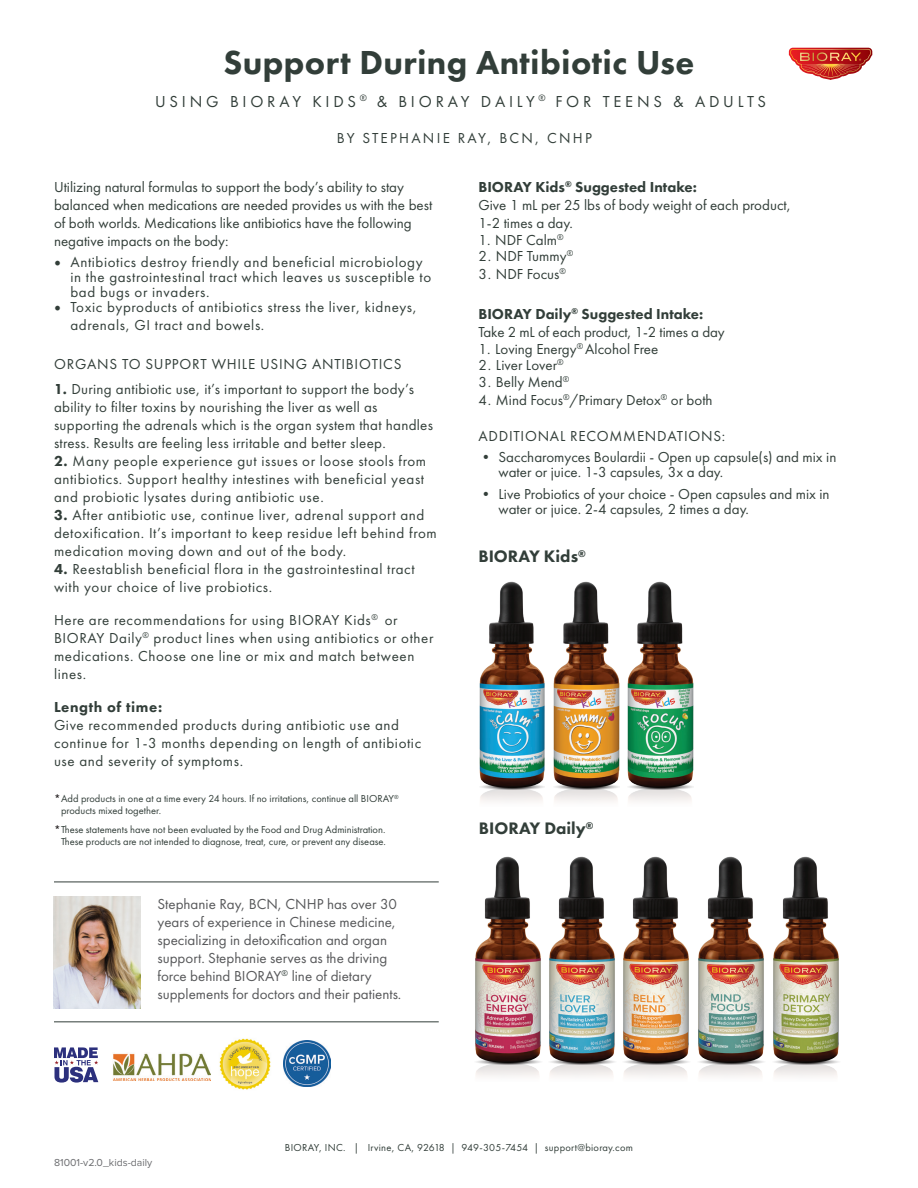
<style>
.page{position:relative;width:918px;height:1188px;background:#fff}
.page>*{position:absolute;margin:0;border:0;box-sizing:border-box;transform-origin:0 0}
.t1{font:800 34.5px "Futura New";letter-spacing:.01em;color:#323e39}
.t2{font:800 17.25px "Futura New";color:#323e39}
.t3{font:16.5px "Futura New";letter-spacing:.23em;color:#323e39}
.t4{font:15px/18px "Futura New";letter-spacing:.04em;color:#323e39}
.t5{font:15px/18px "Futura New";color:#323e39}
.t6{font:15px/18px "Futura New";letter-spacing:.02em;color:#323e39}
.t7{font:15px/18px "Futura New";color:#57585a}
.t8{font:800 15px "Futura New";color:#323e39}
.t9{font:15px "Futura New";letter-spacing:-.01em;color:#323e39}
.t10{font:15px "Futura New";letter-spacing:.15em;color:#323e39}
.t11{font:800 15px "Futura New";letter-spacing:.04em;color:#323e39}
.t12{font:500 12px "Futura New";color:#231f20}
.Heading_3_-_Centered{font:10.5px "Futura New";color:#323e39}
.Heading_3_-_Centered-2{font:10.5px "Futura New";letter-spacing:.025em;color:#323e39}
.t13{font:10.5px "Proxima Nova";color:#6c6d70}
.s1{font-family:"Minion Pro";font-size:18px}
.s2{font-weight:800}
</style>
<div class="page">
<img style="left:475px;top:856px;width:66px;height:220px">
<img style="left:549px;top:856px;width:66px;height:220px">
<img style="left:623px;top:856px;width:66px;height:220px">
<img style="left:698px;top:856px;width:66px;height:220px">
<img style="left:773px;top:856px;width:66px;height:220px">
<img style="left:479px;top:581px;width:66px;height:220px">
<img style="left:553px;top:581px;width:66px;height:220px">
<img style="left:627px;top:581px;width:66px;height:220px">
<svg style="left:789px;top:48px;width:83px;height:32px"></svg>
<img style="left:53px;top:897px;width:88px;height:112px">
<img style="left:284px;top:1041px;width:46px;height:46px">
<img style="left:113px;top:1053px;width:97px;height:28px">
<img style="left:219px;top:1038px;width:52px;height:52px">
<svg style="left:54px;top:1047px;width:44px;height:36px"></svg>
<hr style="left:54px;top:882px;width:385px;height:1px;background:#323e39">
<hr style="left:54px;top:1021px;width:385px;height:1px;background:#323e39">
<p class="t1" style="left:224px;top:41px;width:472px">Support During Antibiotic Use</p>
<p class="t3" style="left:155px;top:91px;width:612px">USING BIORAY KIDS <sup>®</sup> &amp; BIORAY DAILY <sup>®</sup> FOR TEENS &amp; ADULTS</p>
<p class="t10" style="left:337px;top:129px;width:256px">BY STEPHANIE RAY, BCN, CNHP</p>
<p class="t5" style="left:54px;top:178px;width:380px">Utilizing natural formulas to support the body’s ability to stay balanced when medications are needed provides us with the best of both worlds. Medications like antibiotics have the following negative impacts on the body:</p>
<p class="t4" style="left:70px;top:254px;width:362px;line-height:15px;text-indent:-16px"><span class="s1">•</span> Antibiotics destroy friendly and beneficial microbiology in the gastrointestinal tract which leaves us susceptible to bad bugs or invaders.</p>
<p class="t4" style="left:70px;top:298px;width:348px;text-indent:-16px"><span class="s1">•</span> Toxic byproducts of antibiotics stress the liver, kidneys, adrenals, GI tract and bowels.</p>
<p class="t4" style="left:54px;top:355px;width:349px">ORGANS TO SUPPORT WHILE USING ANTIBIOTICS</p>
<p class="t6" style="left:54px;top:380px;width:381px"><span class="s2">1.</span> During antibiotic use, it’s important to support the body’s ability to filter toxins by nourishing the liver as well as supporting the adrenals which is the organ system that handles stress. Results are feeling less irritable and better sleep.</p>
<p class="t4" style="left:54px;top:452px;width:374px"><span class="s2">2.</span> Many people experience gut issues or loose stools from antibiotics. Support healthy intestines with beneficial yeast and probiotic lysates during antibiotic use.</p>
<p class="t4" style="left:54px;top:506px;width:384px"><span class="s2">3.</span> After antibiotic use, continue liver, adrenal support and detoxification. It’s important to keep residue left behind from medication moving down and out of the body.</p>
<p class="t4" style="left:54px;top:560px;width:362px"><span class="s2">4.</span> Reestablish beneficial flora in the gastrointestinal tract with your choice of live probiotics.</p>
<p class="t4" style="left:54px;top:611px;width:381px">Here are recommendations for using BIORAY Kids<sup>®</sup> or BIORAY Daily<sup>®</sup> product lines when using antibiotics or other medications. Choose one line or mix and match between lines.</p>
<p class="t11" style="left:54px;top:698px;width:110px">Length of time:</p>
<p class="t4" style="left:54px;top:716px;width:369px">Give recommended products during antibiotic use and continue for 1-3 months depending on length of antibiotic use and severity of symptoms.</p>
<p class="Heading_3_-_Centered" style="left:61px;top:792px;width:339px">Add products in one at a time every 24 hours. If no irritations, continue all BIORAY<sup>®</sup></p>
<p class="Heading_3_-_Centered" style="left:61px;top:804px;width:101px">products mixed together.</p>
<p class="t12" style="left:54px;top:792px;width:8px">*</p>
<p class="t12" style="left:54px;top:823px;width:8px">*</p>
<p class="Heading_3_-_Centered" style="left:61px;top:823px;width:326px">These statements have not been evaluated by the Food and Drug Administration.</p>
<p class="Heading_3_-_Centered" style="left:61px;top:835px;width:326px">These products are not intended to diagnose, treat, cure, or prevent any disease.</p>
<p class="t7" style="left:158px;top:895px;width:245px">Stephanie Ray, BCN, CNHP has over 30 years of experience in Chinese medicine, specializing in detoxification and organ support. Stephanie serves as the driving force behind BIORAY<sup>®</sup> line of dietary supplements for doctors and their patients.</p>
<p class="t8" style="left:478px;top:178px;width:220px">BIORAY Kids<sup>®</sup> Suggested Intake:</p>
<p class="t5" style="left:478px;top:196px;width:314px">Give 1 mL per 25 lbs of body weight of each product,<br>1-2 times a day.</p>
<p class="t4" style="left:479px;top:231px;width:87px">1. NDF Calm<sup>®</sup></p>
<p class="t5" style="left:479px;top:247px;width:96px">2. NDF Tummy<sup>®</sup></p>
<p class="t5" style="left:479px;top:265px;width:89px">3. NDF Focus<sup>®</sup></p>
<p class="t8" style="left:478px;top:304px;width:226px">BIORAY Daily<sup>®</sup> Suggested Intake:</p>
<p class="t9" style="left:478px;top:323px;width:248px">Take 2 mL of each product, 1-2 times a day</p>
<p class="t5" style="left:479px;top:339px;width:181px">1. Loving Energy<sup>®</sup> Alcohol Free</p>
<p class="t5" style="left:479px;top:356px;width:87px">2. Liver Lover<sup>®</sup></p>
<p class="t5" style="left:479px;top:372px;width:92px">3. Belly Mend<sup>®</sup></p>
<p class="t5" style="left:479px;top:390px;width:236px">4. Mind Focus<sup>®</sup>/Primary Detox<sup>®</sup> or both</p>
<p class="t4" style="left:479px;top:426px;width:248px">ADDITIONAL RECOMMENDATIONS:</p>
<p class="t5" style="left:499px;top:450px;width:339px;line-height:15px;text-indent:-20px">• Saccharomyces Boulardii - Open up capsule(s) and mix in water or juice. 1-3 capsules, 3x a day.</p>
<p class="t5" style="left:499px;top:486px;width:333px;line-height:15px;text-indent:-20px">• Live Probiotics of your choice - Open capsules and mix in water or juice. 2-4 capsules, 2 times a day.</p>
<p class="t2" style="left:478px;top:546px;width:109px">BIORAY Kids<sup>®</sup></p>
<p class="t2" style="left:479px;top:818px;width:116px">BIORAY Daily<sup>®</sup></p>
<p class="t13" style="left:54px;top:1158px;width:100px">81001-v2.0_kids-daily</p>
<p class="Heading_3_-_Centered-2" style="left:285px;top:1142px;width:350px">BIORAY, INC. | Irvine, CA, 92618 | 949-305-7454 | support@bioray.com</p>
</div>
